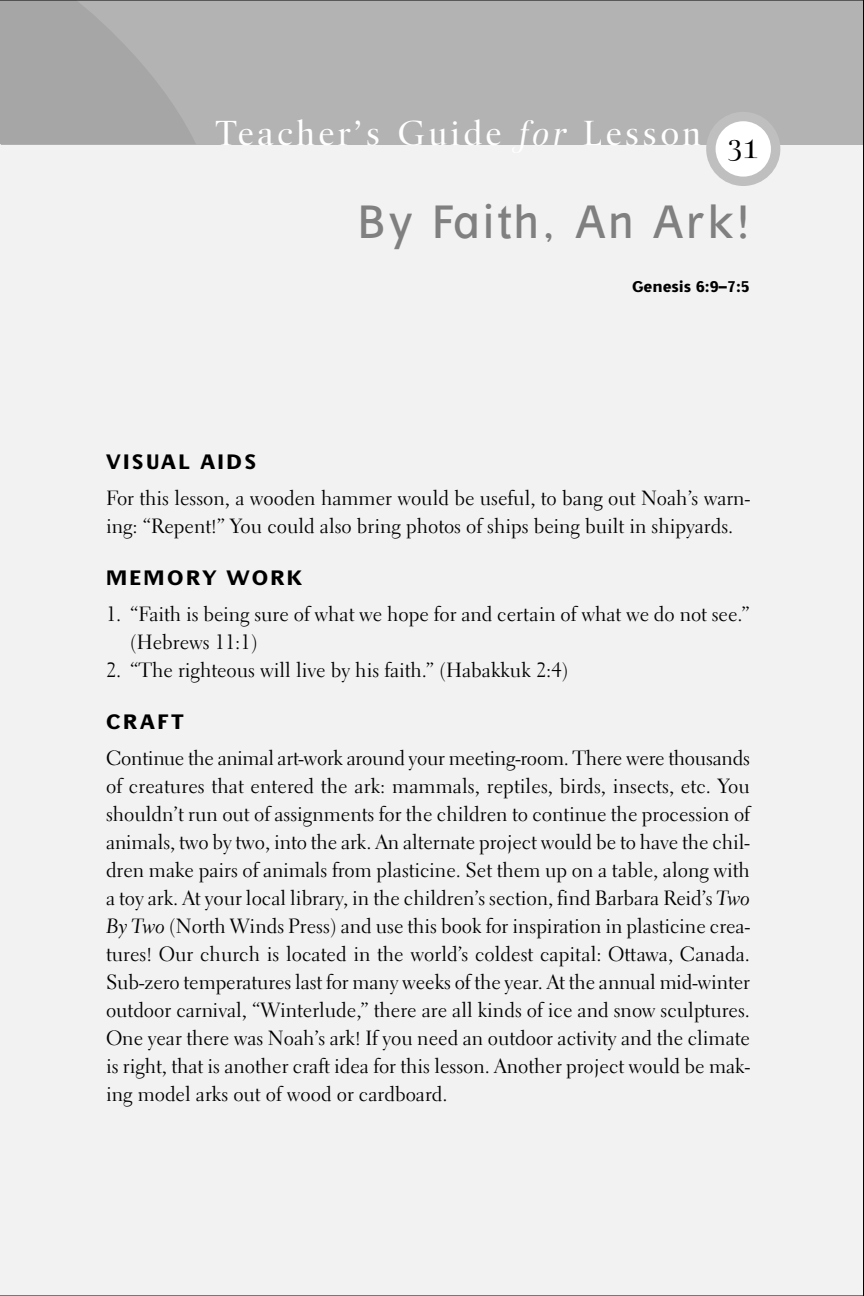
<style>
.page{position:relative;width:864px;height:1296px;background:#f2f2f2}
.page>*{position:absolute;margin:0;border:0;box-sizing:border-box;transform-origin:0 0}
.t1{font:48px "Ulissa";letter-spacing:.065em;color:#808080}
.t2{font:36px "Promemoria";letter-spacing:.1em;color:#fff}
.t3{font:30px "Promemoria";color:#000}
.t4{font:700 21.6px "Ulissa";letter-spacing:.115em;color:#000}
.t5{font:20.4px/28px "Electra LH";color:#000}
.t6{font:700 16px "Ulissa";color:#000}
.s1{font-style:italic}
.s2{font-family:"Electra LH Cursive"}
</style>
<div class="page">
<div style="left:1px;top:0;width:863px;height:144px;background:#b3b3b3"></div>
<svg style="left:1px;top:1px;width:194px;height:143px"></svg>
<div style="left:706px;top:112px;width:74px;height:74px;background:#bfbfbf;border-radius:50%"></div>
<div style="left:716px;top:121px;width:55px;height:56px;background:#fff;border-radius:50%"></div>
<hr style="left:0;top:0;width:1px;height:1296px;background:#000">
<hr style="left:863px;top:0;width:1px;height:1296px;background:#000">
<hr style="left:0;top:1295px;width:864px;height:1px;background:#000">
<hr style="left:0;top:0;width:864px;height:1px;background:#000">
<h2 class="t2" style="left:216px;top:119px;width:487px">Teacher’s Guide <span class="s1">for</span> Lesson</h2>
<h3 class="t3" style="left:728px;top:136px;width:32px">31</h3>
<h1 class="t1" style="left:358px;top:204px;width:393px">By Faith, An Ark!</h1>
<p class="t6" style="left:632px;top:281px;width:119px">Genesis 6:9–7:5</p>
<p class="t4" style="left:106px;top:453px;width:152px">VISUAL AIDS</p>
<p class="t5" style="left:106px;top:486px;width:645px">For this lesson, a wooden hammer would be useful, to bang out Noah’s warn&shy;ing: “Repent!” You could also bring photos of ships being built in shipyards.</p>
<p class="t4" style="left:106px;top:569px;width:198px">MEMORY WORK</p>
<p class="t5" style="left:130px;top:602px;width:621px;text-indent:-24px">1. “Faith is being sure of what we hope for and certain of what we do not see.” (Hebrews 11:1)</p>
<p class="t5" style="left:106px;top:658px;width:464px">2. “The righteous will live by his faith.” (Habakkuk 2:4)</p>
<p class="t4" style="left:106px;top:713px;width:79px">CRAFT</p>
<p class="t5" style="left:106px;top:746px;width:646px;text-align:justify">Continue the animal art-work around your meeting-room. There were thousands of creatures that entered the ark: mammals, reptiles, birds, insects, etc. You shouldn’t run out of assignments for the children to continue the procession of animals, two by two, into the ark. An alternate project would be to have the chil&shy;dren make pairs of animals from plasticine. Set them up on a table, along with a toy ark. At your local library, in the children’s section, find Barbara Reid’s <span class="s2">Two By Two</span> (North Winds Press) and use this book for inspiration in plasticine crea&shy;tures! Our church is located in the world’s coldest capital: Ottawa, Canada.<br>Sub-zero temperatures last for many weeks of the year. At the annual mid-winter outdoor carnival, “Winterlude,” there are all kinds of ice and snow sculptures.<br>One year there was Noah’s ark! If you need an outdoor activity and the climate is right, that is another craft idea for this lesson. Another project would be mak&shy;ing model arks out of wood or cardboard.</p>
</div>
